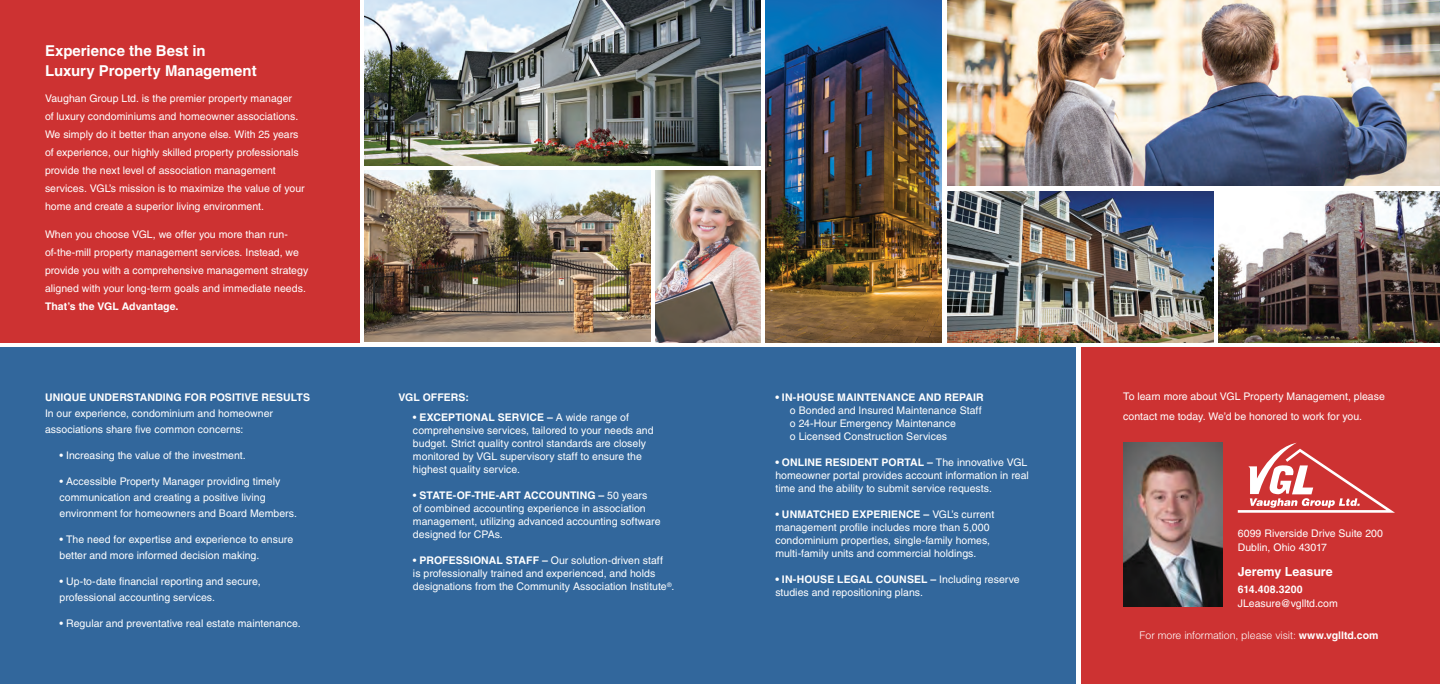
<style>
.page{position:relative;width:1440px;height:684px;background:#fff}
.page>*{position:absolute;margin:0;border:0;box-sizing:border-box;transform-origin:0 0}
.t1{font:700 15px/20px "Helvetica LT Std";color:#fff}
.t2{font:700 12.5px "Helvetica LT Std";color:#fff}
.t3{font:10.5px/13px "Helvetica LT Std";color:#fff}
.t4{font:700 10.5px "Helvetica LT Std";letter-spacing:.005em;color:#fff}
.t5{font:300 10.5px "Helvetica LT Std";letter-spacing:-.005em;color:#fff}
.s1{font-weight:700}
</style>
<div class="page">
<img style="left:948px;top:0;width:492px;height:186px">
<div style="left:1081px;top:348px;width:359px;height:336px;background:#cd3232"></div>
<div style="left:0;top:0;width:359px;height:343px;background:#cd3232"></div>
<img style="left:656px;top:171px;width:105px;height:172px">
<img style="left:766px;top:0;width:176px;height:343px">
<div style="left:0;top:348px;width:1076px;height:336px;background:#32679c"></div>
<img style="left:1219px;top:192px;width:221px;height:151px">
<img style="left:364px;top:171px;width:287px;height:171px">
<svg style="left:1238px;top:443px;width:157px;height:70px"></svg>
<img style="left:1123px;top:443px;width:100px;height:164px">
<img style="left:364px;top:0;width:397px;height:166px">
<img style="left:948px;top:192px;width:266px;height:151px">
<h1 class="t1" style="left:45px;top:40px;width:213px">Experience the Best in<br>Luxury Property Management</h1>
<p class="t3" style="left:45px;top:89px;width:261px;line-height:18px">Vaughan Group Ltd. is the premier property manager<br>of luxury condominiums and homeowner associations.<br>We simply do it better than anyone else. With 25 years of experience, our highly skilled property professionals provide the next level of association management services. VGL’s mission is to maximize the value of your home and create a superior living environment.</p>
<p class="t3" style="left:45px;top:225px;width:265px;line-height:18px">When you choose VGL, we offer you more than run&shy;of-the-mill property management services. Instead, we provide you with a comprehensive management strategy aligned with your long-term goals and immediate needs.</p>
<p class="t4" style="left:45px;top:300px;width:135px">That’s the VGL Advantage.</p>
<p class="t4" style="left:45px;top:391px;width:267px">UNIQUE UNDERSTANDING FOR POSITIVE RESULTS</p>
<p class="t3" style="left:45px;top:405px;width:230px;line-height:16px">In our experience, condominium and homeowner associations share five common concerns:</p>
<p class="t3" style="left:60px;top:449px;width:188px">• Increasing the value of the investment.</p>
<p class="t3" style="left:60px;top:473px;width:239px;line-height:16px">• Accessible Property Manager providing timely communication and creating a positive living environment for homeowners and Board Members.</p>
<p class="t3" style="left:60px;top:531px;width:235px;line-height:16px">• The need for expertise and experience to ensure better and more informed decision making.</p>
<p class="t3" style="left:60px;top:573px;width:203px;line-height:16px">• Up-to-date financial reporting and secure, professional accounting services.</p>
<p class="t3" style="left:60px;top:617px;width:243px">• Regular and preventative real estate maintenance.</p>
<p class="t4" style="left:398px;top:391px;width:72px">VGL OFFERS:</p>
<p class="t3" style="left:413px;top:411px;width:242px">• <span class="s1">EXCEPTIONAL SERVICE –</span> A wide range of comprehensive services, tailored to your needs and budget. Strict quality control standards are closely monitored by VGL supervisory staff to ensure the highest quality service.</p>
<p class="t3" style="left:413px;top:489px;width:249px">• <span class="s1">STATE-OF-THE-ART ACCOUNTING –</span> 50 years<br>of combined accounting experience in association management, utilizing advanced accounting software designed for CPAs.</p>
<p class="t3" style="left:413px;top:554px;width:263px">• <span class="s1">PROFESSIONAL STAFF –</span> Our solution-driven staff<br>is professionally trained and experienced, and holds designations from the Community Association Institute<sup>®</sup>.</p>
<p class="t3" style="left:1123px;top:386px;width:263px;line-height:20px">To learn more about VGL Property Management, please contact me today. We’d be honored to work for you.</p>
<p class="t4" style="left:775px;top:391px;width:210px">• IN-HOUSE MAINTENANCE AND REPAIR</p>
<p class="t3" style="left:790px;top:404px;width:193px">o Bonded and Insured Maintenance Staff o 24-Hour Emergency Maintenance<br>o Licensed Construction Services</p>
<p class="t3" style="left:775px;top:456px;width:255px"><span class="s1">• ONLINE RESIDENT PORTAL –</span> The innovative VGL homeowner portal provides account information in real time and the ability to submit service requests.</p>
<p class="t3" style="left:775px;top:508px;width:220px">• <span class="s1">UNMATCHED EXPERIENCE –</span> VGL’s current management profile includes more than 5,000 condominium properties, single-family homes, multi-family units and commercial holdings.</p>
<p class="t3" style="left:775px;top:573px;width:246px"><span class="s1">• IN-HOUSE LEGAL COUNSEL –</span> Including reserve studies and repositioning plans.</p>
<p class="t4" style="left:1238px;top:583px;width:66px">614.408.3200</p>
<p class="t3" style="left:1238px;top:597px;width:101px">JLeasure@vglltd.com</p>
<p class="t3" style="left:1238px;top:526px;width:147px;line-height:14px">6099 Riverside Drive Suite 200<br>Dublin, Ohio 43017</p>
<p class="t2" style="left:1238px;top:564px;width:96px">Jeremy Leasure</p>
<p class="t5" style="left:1140px;top:629px;width:240px">For more information, please visit: <span class="s1">www.vglltd.com</span></p>
</div>
